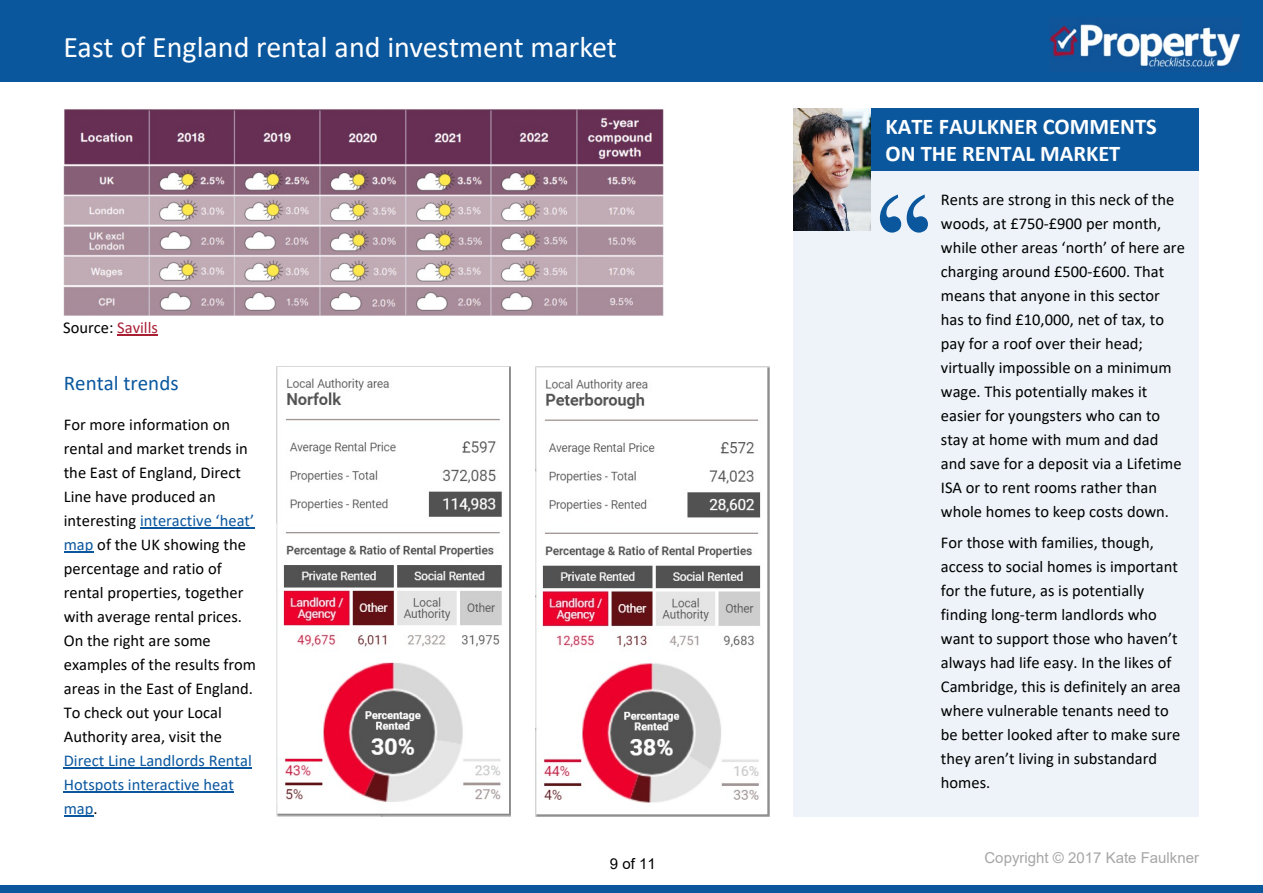
<style>
.page{position:relative;width:1263px;height:893px;background:#fff}
.page>*{position:absolute;margin:0;border:0;box-sizing:border-box;transform-origin:0 0}
.t1{font:150.45px "Times New Roman";color:#0a579e;scale:.95 1}
.t2{font:30px "Calibri";color:#fff}
.t3{font:700 22.5px/27.5px "Calibri";color:#fff}
.t4{font:21px "Calibri";color:#0a579e}
.t5{font:16.5px/24px "Calibri";color:#000}
.t6{font:16.5px/24px "Calibri";color:#0a579e}
.t7{font:15px "Arial";color:#a6a6a6}
.t8{font:15px "Arial";color:#000}
.s1{color:#a81e33}
.s2{color:#0a579e}
.s3{color:#000}
</style>
<div class="page">
<div style="left:0;top:0;width:1263px;height:81px;background:#0a579e"></div>
<img style="left:1049px;top:21px;width:192px;height:49px">
<div style="left:0;top:885px;width:1263px;height:8px;background:#0a579e"></div>
<hr style="left:117px;top:335px;width:41px;height:1px;background:#a81e33">
<img style="left:64px;top:109px;width:600px;height:207px">
<hr style="left:140px;top:528px;width:114px;height:1px;background:#0a579e">
<hr style="left:64px;top:552px;width:30px;height:1px;background:#0a579e">
<hr style="left:64px;top:768px;width:188px;height:1px;background:#0a579e">
<hr style="left:64px;top:792px;width:170px;height:1px;background:#0a579e">
<hr style="left:64px;top:816px;width:30px;height:1px;background:#0a579e">
<img style="left:276px;top:366px;width:234px;height:450px">
<img style="left:535px;top:366px;width:234px;height:450px">
<div style="left:793px;top:109px;width:406px;height:707px;background:#edf3f8"></div>
<div style="left:793px;top:109px;width:406px;height:62px;background:#0a579e"></div>
<img style="left:793px;top:109px;width:77px;height:122px">
<h2 class="t2" style="left:63px;top:35px;width:555px">East of England rental and investment market</h2>
<p class="t5" style="left:63px;top:317px;width:96px">Source: <span class="s1">Savills</span></p>
<p class="t4" style="left:64px;top:374px;width:116px">Rental trends</p>
<p class="t5" style="left:64px;top:414px;width:194px">For more information on rental and market trends in the East of England, Direct<br>Line have produced an interesting <span class="s2">interactive ‘heat’ map</span> of the UK showing the percentage and ratio of rental properties, together with average rental prices.<br>On the right are some examples of the results from areas in the East of England.<br>To check out your Local<br>Authority area, visit the</p>
<p class="t6" style="left:64px;top:750px;width:190px">Direct Line Landlords Rental<br>Hotspots interactive heat map<span class="s3">.</span></p>
<h3 class="t3" style="left:885px;top:114px;width:273px">KATE FAULKNER COMMENTS<br>ON THE RENTAL MARKET</h3>
<h1 class="t1" style="left:867px;top:192px;width:80px">‘‘</h1>
<p class="t5" style="left:941px;top:189px;width:246px">Rents are strong in this neck of the woods, at £750-£900 per month, while other areas ‘north’ of here are charging around £500-£600. That means that anyone in this sector has to find £10,000, net of tax, to pay for a roof over their head; virtually impossible on a minimum wage. This potentially makes it easier for youngsters who can to stay at home with mum and dad and save for a deposit via a Lifetime<br>ISA or to rent rooms rather than whole homes to keep costs down.</p>
<p class="t5" style="left:941px;top:532px;width:241px">For those with families, though, access to social homes is important for the future, as is potentially finding long-term landlords who want to support those who haven’t always had life easy. In the likes of<br>Cambridge, this is definitely an area where vulnerable tenants need to be better looked after to make sure they aren’t living in substandard homes.</p>
<p class="t8" style="left:610px;top:858px;width:47px">9 of 11</p>
<p class="t7" style="left:984px;top:852px;width:216px">Copyright © 2017 Kate Faulkner</p>
</div>
